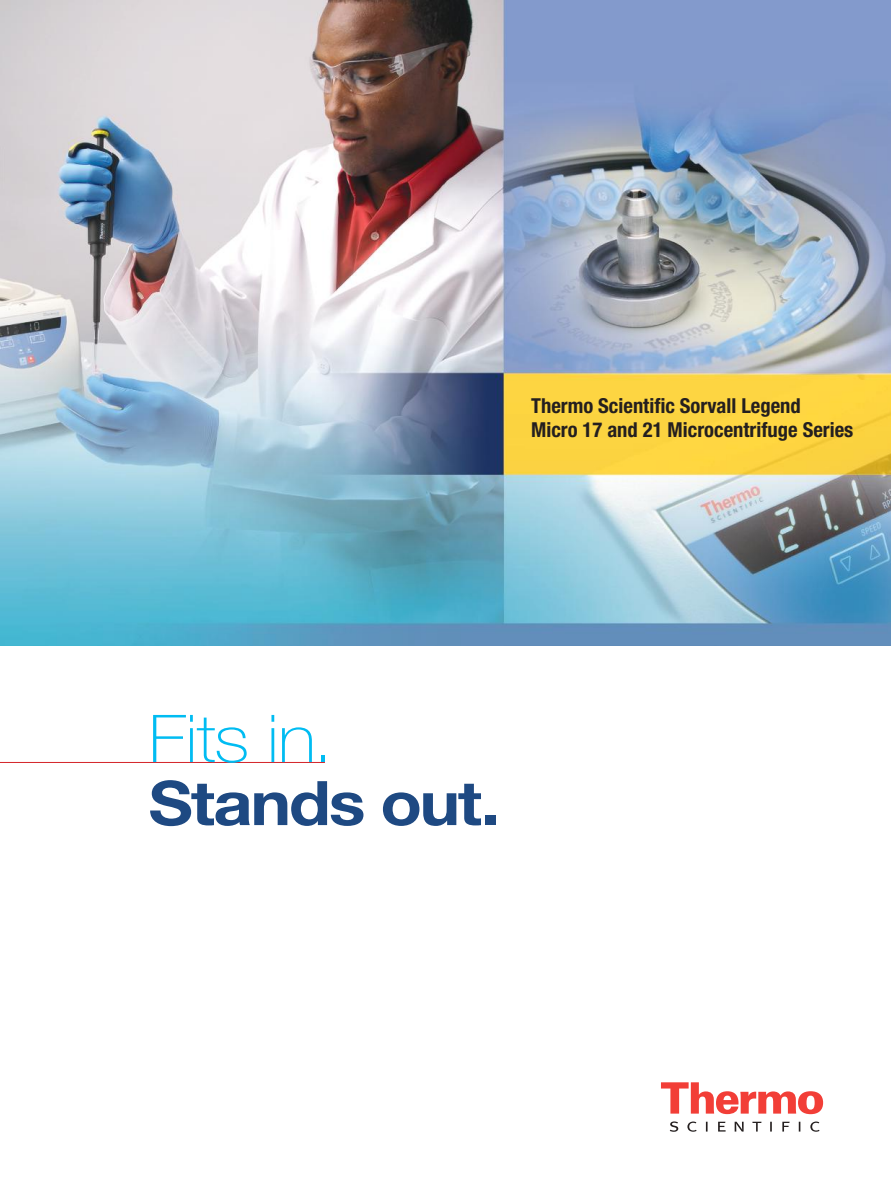
<style>
.page{position:relative;width:891px;height:1188px;background:#fff}
.page>*{position:absolute;margin:0;border:0;box-sizing:border-box;transform-origin:0 0}
.t1{font:100 66px "Helvetica Neue LT Std";letter-spacing:-.015em;color:#00bcf2;scale:1.11 1}
.t2{font:700 61.5px "Helvetica Neue LT Std";letter-spacing:-.03em;color:#1e4982;scale:1.11 1}
.t3{font:700 condensed 20.7px/24px "Helvetica Neue LT Std";color:#241f1f}
</style>
<div class="page">
<hr style="left:0;top:762px;width:325px;height:1px;background:#d42429">
<img style="left:0;top:0;width:891px;height:646px">
<svg style="left:661px;top:1082px;width:162px;height:32px"></svg>
<svg style="left:670px;top:1121px;width:150px;height:11px"></svg>
<p class="t3" style="left:531px;top:393px;width:324px">Thermo Scientific Sorvall Legend<br>Micro 17 and 21 Microcentrifuge Series</p>
<h1 class="t1" style="left:148px;top:701px;width:168px">Fits in.</h1>
<h2 class="t2" style="left:148px;top:765px;width:318px">Stands out.</h2>
</div>
